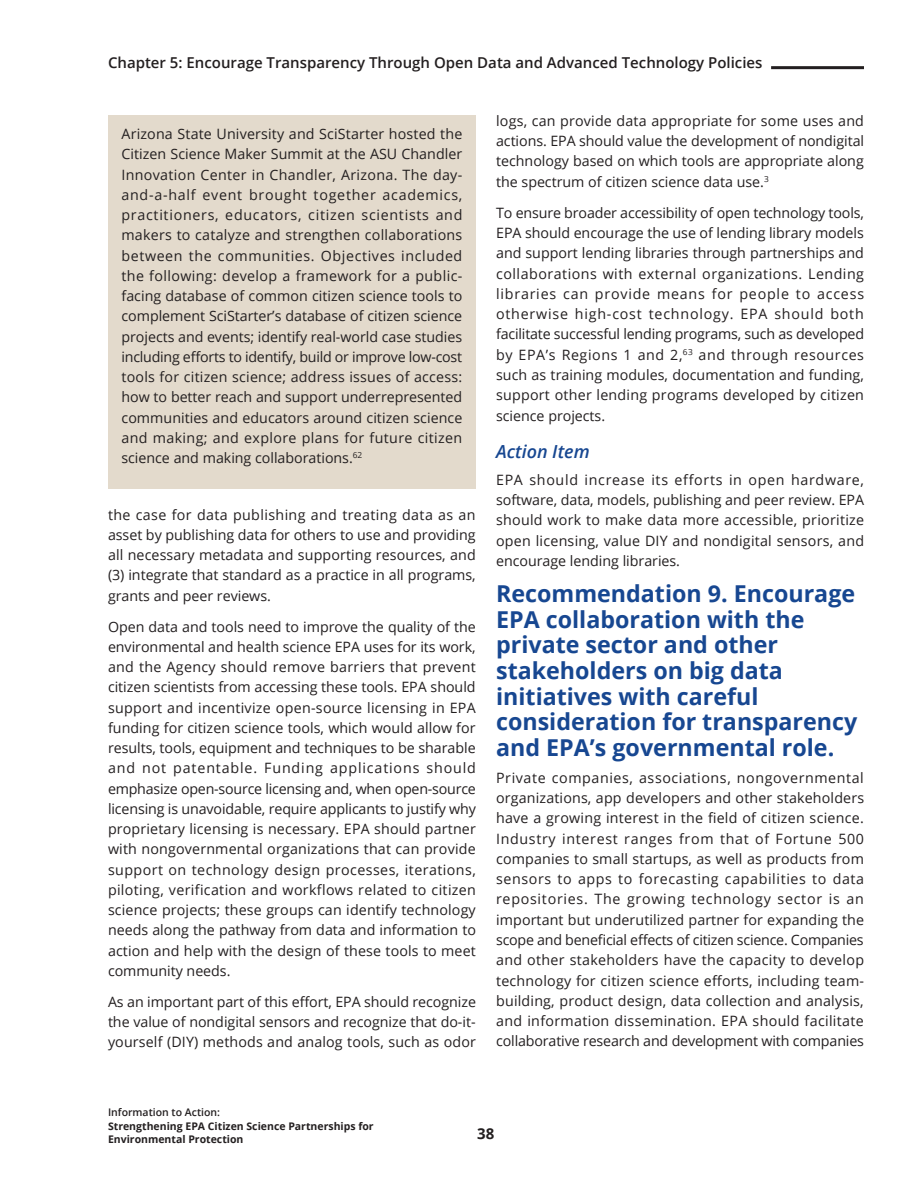
<style>
.page{position:relative;width:918px;height:1188px;background:#fff}
.page>*{position:absolute;margin:0;border:0;box-sizing:border-box;transform-origin:0 0}
.Head_02{font:700 23.25px/25.5px "Open Sans";color:#174791}
.Head_03{font:italic 600 18px "Open Sans";color:#174791}
.t1{font:600 15px "Open Sans";color:#231f20}
.t2{font:700 15px "Open Sans";color:#231f20}
.Body{font:14.25px/20.2px "Open Sans";letter-spacing:-.005em;color:#231f20;text-align:justify}
.t3{font:700 10.5px/13.5px "Open Sans";color:#231f20}
.t4{font:600 10.5px "Open Sans";color:#231f20}
</style>
<div class="page">
<hr style="left:771px;top:66px;width:93px;height:3px;background:#231f20">
<div style="left:108px;top:115px;width:368px;height:373px;background:#e3dacc"></div>
<p class="t1" style="left:108px;top:53px;width:656px">Chapter 5: Encourage Transparency Through Open Data and Advanced Technology Policies</p>
<p class="Body" style="left:122px;top:123px;width:342px">Arizona State University and SciStarter hosted the Citizen Science Maker Summit at the ASU Chandler Innovation Center in Chandler, Arizona. The day&shy;and-a-half event brought together academics, practitioners, educators, citizen scientists and makers to catalyze and strengthen collaborations between the communities. Objectives included the following: develop a framework for a public&shy;facing database of common citizen science tools to complement SciStarter’s database of citizen science projects and events; identify real-world case studies including efforts to identify, build or improve low-cost tools for citizen science; address issues of access: how to better reach and support underrepresented communities and educators around citizen science and making; and explore plans for future citizen science and making collaborations.<sup>62</sup></p>
<p class="Body" style="left:108px;top:504px;width:369px">the case for data publishing and treating data as an asset by publishing data for others to use and providing all necessary metadata and supporting resources, and (3) integrate that standard as a practice in all programs, grants and peer reviews.</p>
<p class="Body" style="left:108px;top:616px;width:370px">Open data and tools need to improve the quality of the environmental and health science EPA uses for its work, and the Agency should remove barriers that prevent citizen scientists from accessing these tools. EPA should support and incentivize open-source licensing in EPA funding for citizen science tools, which would allow for results, tools, equipment and techniques to be sharable and not patentable. Funding applications should emphasize open-source licensing and, when open-source licensing is unavoidable, require applicants to justify why proprietary licensing is necessary. EPA should partner with nongovernmental organizations that can provide support on technology design processes, iterations, piloting, verification and workflows related to citizen science projects; these groups can identify technology needs along the pathway from data and information to action and help with the design of these tools to meet community needs.</p>
<p class="Body" style="left:108px;top:991px;width:370px">As an important part of this effort, EPA should recognize the value of nondigital sensors and recognize that do-it&shy;yourself (DIY) methods and analog tools, such as odor</p>
<p class="Body" style="left:496px;top:110px;width:370px">logs, can provide data appropriate for some uses and actions. EPA should value the development of nondigital technology based on which tools are appropriate along the spectrum of citizen science data use.<sup>3</sup></p>
<p class="Body" style="left:496px;top:202px;width:370px">To ensure broader accessibility of open technology tools, EPA should encourage the use of lending library models and support lending libraries through partnerships and collaborations with external organizations. Lending libraries can provide means for people to access otherwise high-cost technology. EPA should both facilitate successful lending programs, such as developed by EPA’s Regions 1 and 2,<sup>63</sup> and through resources such as training modules, documentation and funding, support other lending programs developed by citizen science projects.</p>
<p class="Head_03" style="left:496px;top:439px;width:95px">Action Item</p>
<p class="Body" style="left:496px;top:469px;width:370px">EPA should increase its efforts in open hardware, software, data, models, publishing and peer review. EPA should work to make data more accessible, prioritize open licensing, value DIY and nondigital sensors, and encourage lending libraries.</p>
<p class="Head_02" style="left:496px;top:581px;width:363px">Recommendation 9. Encourage<br>EPA collaboration with the private sector and other stakeholders on big data initiatives with careful consideration for transparency and EPA’s governmental role.</p>
<p class="Body" style="left:496px;top:767px;width:370px">Private companies, associations, nongovernmental organizations, app developers and other stakeholders have a growing interest in the field of citizen science.<br>Industry interest ranges from that of Fortune 500 companies to small startups, as well as products from sensors to apps to forecasting capabilities to data repositories. The growing technology sector is an important but underutilized partner for expanding the scope and beneficial effects of citizen science. Companies and other stakeholders have the capacity to develop technology for citizen science efforts, including team&shy;building, product design, data collection and analysis, and information dissemination. EPA should facilitate collaborative research and development with companies</p>
<p class="t4" style="left:108px;top:1105px;width:114px">Information to Action:</p>
<p class="t3" style="left:108px;top:1119px;width:267px">Strengthening EPA Citizen Science Partnerships for<br>Environmental Protection</p>
<p class="t2" style="left:477px;top:1123px;width:19px">38</p>
</div>
